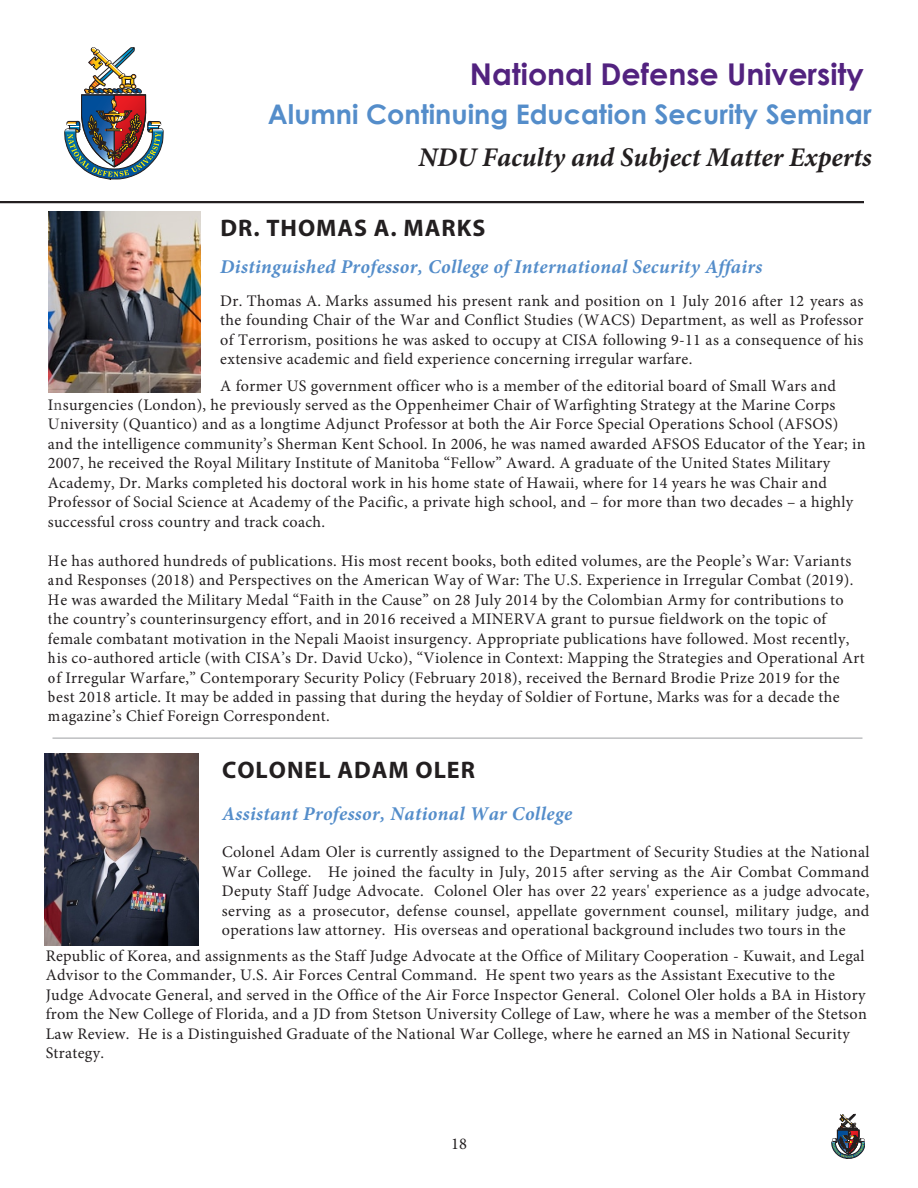
<style>
.page{position:relative;width:918px;height:1188px;background:#fff}
.page>*{position:absolute;margin:0;border:0;box-sizing:border-box;transform-origin:0 0}
.t1{font:700 30px "Century Gothic";color:#52227f}
.t2{font:700 27px "Century Gothic";color:#548dca}
.t3{font:italic 700 27px "Minion Pro";color:#231f20}
.text_style{font:700 24px "Myriad Pro";letter-spacing:.04em;color:#231f20}
.text_style-2{font:italic 700 19.5px "Minion Pro";letter-spacing:.02em;color:#548dca}
.t4{font:16.5px "Minion Pro";color:#231f20}
.text_style-3{font:16.2px/19.5px "Minion Pro";letter-spacing:.02em;color:#231f20}
</style>
<div class="page">
<hr style="left:0;top:201px;width:864px;height:2px;background:#231f20">
<img style="left:64px;top:48px;width:99px;height:131px">
<svg style="left:831px;top:1114px;width:34px;height:44px"></svg>
<hr style="left:52px;top:738px;width:810px;height:1px;background:#9d9fa2">
<img style="left:49px;top:211px;width:152px;height:181px">
<img style="left:45px;top:753px;width:153px;height:192px">
<h1 class="t1" style="left:470px;top:51px;width:396px">National Defense University</h1>
<h2 class="t2" style="left:268px;top:94px;width:605px">Alumni Continuing Education Security Seminar</h2>
<h2 class="t3" style="left:418px;top:138px;width:455px">NDU Faculty and Subject Matter Experts</h2>
<p class="text_style" style="left:221px;top:212px;width:266px">DR. THOMAS A. MARKS</p>
<p class="text_style-2" style="left:220px;top:253px;width:544px">Distinguished Professor, College of International Security Affairs</p>
<p class="text_style-3" style="left:220px;top:291px;width:645px;text-align:justify">Dr. Thomas A. Marks assumed his present rank and position on 1 July 2016 after 12 years as the founding Chair of the War and Conflict Studies (WACS) Department, as well as Professor of Terrorism, positions he was asked to occupy at CISA following 9-11 as a consequence of his extensive academic and field experience concerning irregular warfare.</p>
<p class="text_style-3" style="left:220px;top:376px;width:617px">A former US government officer who is a member of the editorial board of Small Wars and</p>
<p class="text_style-3" style="left:48px;top:395px;width:819px">Insurgencies (London), he previously served as the Oppenheimer Chair of Warfighting Strategy at the Marine Corps University (Quantico) and as a longtime Adjunct Professor at both the Air Force Special Operations School (AFSOS) and the intelligence community’s Sherman Kent School. In 2006, he was named awarded AFSOS Educator of the Year; in 2007, he received the Royal Military Institute of Manitoba “Fellow” Award. A graduate of the United States Military Academy, Dr. Marks completed his doctoral work in his home state of Hawaii, where for 14 years he was Chair and Professor of Social Science at Academy of the Pacific, a private high school, and – for more than two decades – a highly successful cross country and track coach.</p>
<p class="text_style-3" style="left:48px;top:551px;width:819px">He has authored hundreds of publications. His most recent books, both edited volumes, are the People’s War: Variants and Responses (2018) and Perspectives on the American Way of War: The U.S. Experience in Irregular Combat (2019).<br>He was awarded the Military Medal “Faith in the Cause” on 28 July 2014 by the Colombian Army for contributions to the country’s counterinsurgency effort, and in 2016 received a MINERVA grant to pursue fieldwork on the topic of female combatant motivation in the Nepali Maoist insurgency. Appropriate publications have followed. Most recently, his co-authored article (with CISA’s Dr. David Ucko), “Violence in Context: Mapping the Strategies and Operational Art of Irregular Warfare,” Contemporary Security Policy (February 2018), received the Bernard Brodie Prize 2019 for the best 2018 article. It may be added in passing that during the heyday of Soldier of Fortune, Marks was for a decade the magazine’s Chief Foreign Correspondent.</p>
<h3 class="text_style" style="left:222px;top:754px;width:254px">COLONEL ADAM OLER</h3>
<p class="text_style-2" style="left:222px;top:800px;width:352px">Assistant Professor, National War College</p>
<p class="text_style-3" style="left:222px;top:842px;width:649px;text-align:justify">Colonel Adam Oler is currently assigned to the Department of Security Studies at the National War College. He joined the faculty in July, 2015 after serving as the Air Combat Command Deputy Staff Judge Advocate. Colonel Oler has over 22 years' experience as a judge advocate, serving as a prosecutor, defense counsel, appellate government counsel, military judge, and operations law attorney. His overseas and operational background includes two tours in the</p>
<p class="text_style-3" style="left:46px;top:946px;width:823px">Republic of Korea, and assignments as the Staff Judge Advocate at the Office of Military Cooperation - Kuwait, and Legal Advisor to the Commander, U.S. Air Forces Central Command. He spent two years as the Assistant Executive to the Judge Advocate General, and served in the Office of the Air Force Inspector General. Colonel Oler holds a BA in History from the New College of Florida, and a JD from Stetson University College of Law, where he was a member of the Stetson Law Review. He is a Distinguished Graduate of the National War College, where he earned an MS in National Security Strategy.</p>
<p class="t4" style="left:451px;top:1133px;width:17px">18</p>
</div>
